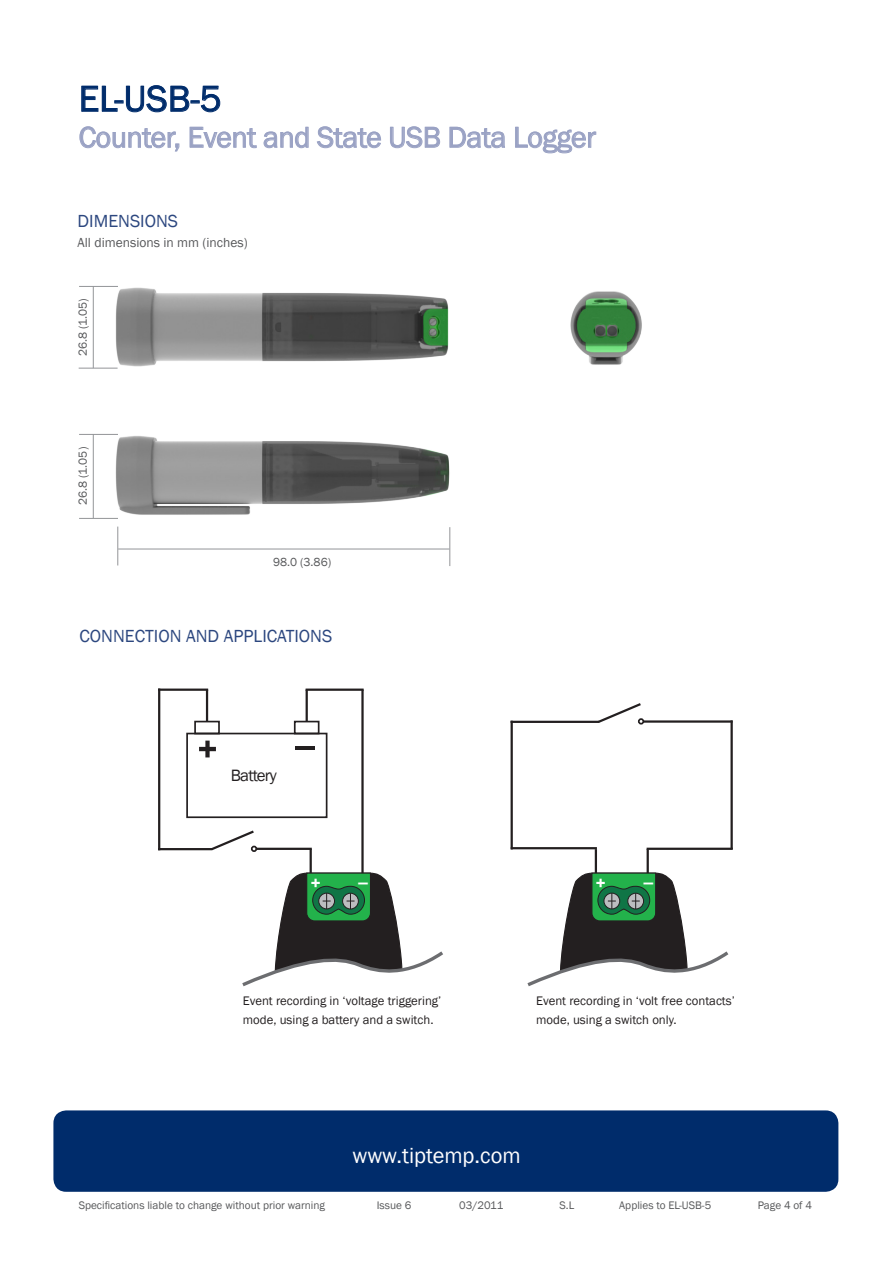
<style>
.page{position:relative;width:893px;height:1263px;background:#fff}
.page>*{position:absolute;margin:0;border:0;box-sizing:border-box;transform-origin:0 0}
.t1{font:37.5px "Franklin Gothic";color:#002c6b}
.t2{font:30px "Franklin Gothic";letter-spacing:-.015em;color:#9aa2c4}
.t3{font:22.5px "Franklin Gothic";color:#fff}
.t4{font:18px "Franklin Gothic";color:#2c477f}
.t5{font:16.8px "Franklin Gothic";letter-spacing:-.05em;color:#231f20}
.t6{font:700 16.8px "Arial";color:#fff}
.t7{font:13.5px "Franklin Gothic";color:#57585a}
.t8{font:12.75px/19.5px "Franklin Gothic";color:#231f20}
.t9{font:12px "Franklin Gothic";color:#57585a}
.t10{font:11.25px "Franklin Gothic";color:#57585a}
</style>
<div class="page">
<div style="left:53px;top:1110px;width:785px;height:82px;background:#002c6b;border-radius:13px"></div>
<svg style="left:81px;top:85px;width:140px;height:28px"></svg>
<svg style="left:79px;top:126px;width:101px;height:26px"></svg>
<svg style="left:189px;top:127px;width:68px;height:21px"></svg>
<svg style="left:263px;top:127px;width:46px;height:21px"></svg>
<svg style="left:317px;top:126px;width:64px;height:22px"></svg>
<svg style="left:390px;top:126px;width:50px;height:22px"></svg>
<svg style="left:449px;top:127px;width:56px;height:21px"></svg>
<svg style="left:515px;top:127px;width:81px;height:27px"></svg>
<img style="left:570px;top:291px;width:72px;height:74px">
<img style="left:92px;top:435px;width:359px;height:125px">
<img style="left:87px;top:287px;width:362px;height:81px">
<hr style="left:79px;top:434px;width:39px;height:1px;background:#939598">
<hr style="left:79px;top:518px;width:39px;height:1px;background:#939598">
<hr style="left:93px;top:434px;width:1px;height:84px;background:#939598">
<hr style="left:79px;top:286px;width:39px;height:1px;background:#939598">
<hr style="left:79px;top:368px;width:39px;height:1px;background:#939598">
<hr style="left:93px;top:286px;width:1px;height:82px;background:#939598">
<hr style="left:117px;top:527px;width:1px;height:38px;background:#939598">
<hr style="left:118px;top:549px;width:331px;height:1px;background:#939598">
<hr style="left:449px;top:527px;width:1px;height:39px;background:#939598">
<svg style="left:242px;top:872px;width:201px;height:115px"></svg>
<div style="left:186px;top:733px;width:141px;height:85px;border:2px solid #231f20"></div>
<div style="left:294px;top:721px;width:25px;height:13px;border:2px solid #231f20"></div>
<div style="left:194px;top:721px;width:26px;height:13px;border:2px solid #231f20"></div>
<svg style="left:199px;top:741px;width:17px;height:16px"></svg>
<hr style="left:295px;top:746px;width:20px;height:3px;background:#231f20">
<hr style="left:310px;top:849px;width:2px;height:24px;background:#231f20">
<hr style="left:159px;top:848px;width:52px;height:2px;background:#231f20">
<hr style="left:158px;top:690px;width:2px;height:159px;background:#231f20">
<hr style="left:159px;top:688px;width:48px;height:3px;background:#231f20">
<hr style="left:206px;top:690px;width:2px;height:31px;background:#231f20">
<hr style="left:306px;top:690px;width:2px;height:31px;background:#231f20">
<hr style="left:307px;top:688px;width:55px;height:3px;background:#231f20">
<hr style="left:361px;top:690px;width:3px;height:183px;background:#231f20">
<hr style="left:257px;top:848px;width:54px;height:2px;background:#231f20">
<svg style="left:210px;top:830px;width:47px;height:22px"></svg>
<svg style="left:527px;top:872px;width:202px;height:115px"></svg>
<hr style="left:595px;top:849px;width:2px;height:24px;background:#231f20">
<hr style="left:512px;top:721px;width:86px;height:2px;background:#231f20">
<hr style="left:647px;top:849px;width:2px;height:24px;background:#231f20">
<svg style="left:597px;top:703px;width:47px;height:21px"></svg>
<hr style="left:648px;top:848px;width:84px;height:2px;background:#231f20">
<hr style="left:730px;top:721px;width:3px;height:127px;background:#231f20">
<hr style="left:512px;top:847px;width:84px;height:2px;background:#231f20">
<hr style="left:511px;top:722px;width:2px;height:126px;background:#231f20">
<hr style="left:644px;top:720px;width:87px;height:3px;background:#231f20">
<p class="t1" style="left:79px;top:76px;width:145px">EL-USB-5</p>
<p class="t2" style="left:79px;top:119px;width:519px">Counter, Event and State USB Data Logger</p>
<p class="t4" style="left:78px;top:210px;width:102px">DIMENSIONS</p>
<p class="t7" style="left:78px;top:234px;width:172px">All dimensions in mm (inches)</p>
<p class="t9" style="left:75px;top:356px;width:60px;rotate:-90deg">26.8 (1.05)</p>
<p class="t9" style="left:75px;top:505px;width:60px;rotate:-90deg">26.8 (1.05)</p>
<p class="t9" style="left:273px;top:555px;width:60px">98.0 (3.86)</p>
<p class="t4" style="left:80px;top:625px;width:254px">CONNECTION AND APPLICATIONS</p>
<p class="t5" style="left:231px;top:765px;width:47px">Battery</p>
<p class="t6" style="left:311px;top:872px;width:11px">+</p>
<p class="t6" style="left:359px;top:864px;width:11px">_</p>
<p class="t8" style="left:243px;top:991px;width:200px">Event recording in ‘voltage triggering’ mode, using a battery and a switch.</p>
<p class="t6" style="left:596px;top:872px;width:11px">+</p>
<p class="t6" style="left:644px;top:864px;width:11px">_</p>
<p class="t8" style="left:536px;top:991px;width:200px">Event recording in ‘volt free contacts’ mode, using a switch only.</p>
<p class="t3" style="left:352px;top:1141px;width:170px">www.tiptemp.com</p>
<p class="t10" style="left:79px;top:1198px;width:248px">Specifications liable to change without prior warning</p>
<p class="t10" style="left:377px;top:1198px;width:36px">Issue 6</p>
<p class="t10" style="left:459px;top:1198px;width:46px">03/2011</p>
<p class="t10" style="left:560px;top:1198px;width:16px">S.L</p>
<p class="t10" style="left:619px;top:1198px;width:93px">Applies to EL-USB-5</p>
<p class="t10" style="left:758px;top:1198px;width:56px">Page 4 of 4</p>
</div>
